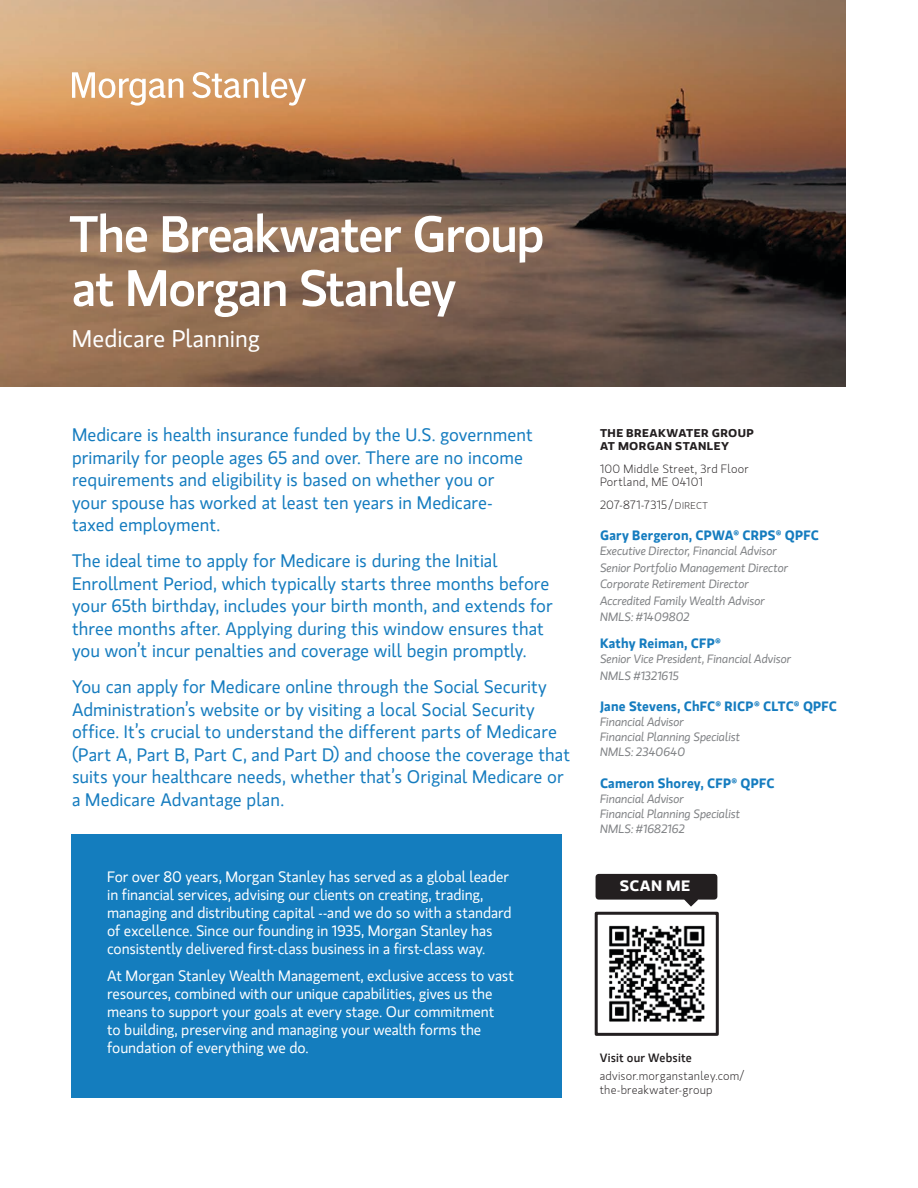
<style>
.page{position:relative;width:918px;height:1188px;background:#fff}
.page>*{position:absolute;margin:0;border:0;box-sizing:border-box;transform-origin:0 0}
.t1{font:500 51px/54px "MS Gloriola II Std";letter-spacing:-.03em;color:#fff}
.t2{font:24px "MS Gloriola II Std";color:#fff}
.t3{font:18px/22.5px "MS Gloriola II Std";color:#157cbf}
.t4{font:15px/18px "MS Gloriola II Std";letter-spacing:-.005em;color:#fff}
.t5{font:700 15px "MS Gloriola II Std";letter-spacing:.025em;color:#fff;scale:1.1 1}
.t6{font:700 13.5px "MS Gloriola II Std";letter-spacing:.015em;color:#157cbf}
.t7{font:italic 12px/16.5px "MS Gloriola II Std";letter-spacing:-.01em;color:#808285}
.t8{font:300 12px/13.5px "MS Gloriola II Std";letter-spacing:.02em;color:#231f20}
.t9{font:500 12px "MS Gloriola II Std";letter-spacing:.015em;color:#231f20}
.t10{font:700 11.25px/13.5px "MS Gloriola II Std";letter-spacing:.03em;color:#231f20;scale:1.1 1}
.s1{font-size:9.75px}
</style>
<div class="page">
<img style="left:0;top:0;width:846px;height:387px">
<div style="left:71px;top:834px;width:491px;height:264px;background:#147dbe"></div>
<svg style="left:72px;top:72px;width:234px;height:34px"></svg>
<div style="left:599px;top:877px;width:115px;height:20px;background:#231f20"></div>
<div style="left:596px;top:874px;width:121px;height:26px;border:6px solid #231f20"></div>
<svg style="left:684px;top:893px;width:14px;height:14px"></svg>
<div style="left:595px;top:912px;width:124px;height:124px;border:3px solid #231f20"></div>
<img style="left:609px;top:925px;width:96px;height:97px">
<h1 class="t1" style="left:69px;top:206px;width:477px">The Breakwater Group at Morgan Stanley</h1>
<h2 class="t2" style="left:72px;top:322px;width:190px">Medicare Planning</h2>
<p class="t3" style="left:72px;top:423px;width:462px">Medicare is health insurance funded by the U.S. government primarily for people ages 65 and over. There are no income requirements and eligibility is based on whether you or your spouse has worked at least ten years in Medicare&shy;taxed employment.</p>
<p class="t3" style="left:72px;top:549px;width:482px">The ideal time to apply for Medicare is during the Initial Enrollment Period, which typically starts three months before your 65th birthday, includes your birth month, and extends for three months after. Applying during this window ensures that you won’t incur penalties and coverage will begin promptly.</p>
<p class="t3" style="left:72px;top:675px;width:500px">You can apply for Medicare online through the Social Security Administration’s website or by visiting a local Social Security office. It’s crucial to understand the different parts of Medicare (Part A, Part B, Part C, and Part D) and choose the coverage that suits your healthcare needs, whether that’s Original Medicare or a Medicare Advantage plan.</p>
<p class="t4" style="left:107px;top:867px;width:406px">For over 80 years, Morgan Stanley has served as a global leader in financial services, advising our clients on creating, trading, managing and distributing capital --and we do so with a standard of excellence. Since our founding in 1935, Morgan Stanley has consistently delivered first-class business in a first-class way.</p>
<p class="t4" style="left:107px;top:966px;width:408px">At Morgan Stanley Wealth Management, exclusive access to vast resources, combined with our unique capabilities, gives us the means to support your goals at every stage. Our commitment<br>to building, preserving and managing your wealth forms the foundation of everything we do.</p>
<p class="t10" style="left:600px;top:425px;width:141px">THE BREAKWATER GROUP<br>AT MORGAN STANLEY</p>
<p class="t8" style="left:600px;top:462px;width:150px">100 Middle Street, 3rd Floor<br>Portland, ME 04101</p>
<p class="t8" style="left:600px;top:498px;width:109px">207-871-7315 / <span class="s1">DIRECT</span></p>
<p class="t6" style="left:600px;top:526px;width:220px">Gary Bergeron, CPWA® CRPS® QPFC</p>
<p class="t7" style="left:600px;top:542px;width:190px">Executive Director, Financial Advisor<br>Senior Portfolio Management Director<br>Corporate Retirement Director<br>Accredited Family Wealth Advisor<br>NMLS: #1409802</p>
<p class="t6" style="left:600px;top:634px;width:123px">Kathy Reiman, CFP®</p>
<p class="t7" style="left:600px;top:650px;width:193px">Senior Vice President, Financial Advisor<br>NMLS #1321615</p>
<p class="t6" style="left:600px;top:697px;width:238px">Jane Stevens, ChFC® RICP® CLTC® QPFC</p>
<p class="t7" style="left:600px;top:714px;width:142px;line-height:15px">Financial Advisor<br>Financial Planning Specialist<br>NMLS: 2340640</p>
<p class="t6" style="left:600px;top:773px;width:176px">Cameron Shorey, CFP® QPFC</p>
<p class="t7" style="left:600px;top:791px;width:142px;line-height:15px">Financial Advisor<br>Financial Planning Specialist<br>NMLS: #1682162</p>
<p class="t5" style="left:620px;top:875px;width:66px">SCAN ME</p>
<p class="t9" style="left:600px;top:1049px;width:94px">Visit our Website</p>
<p class="t8" style="left:600px;top:1069px;width:145px">advisor.morganstanley.com/ the-breakwater-group</p>
</div>
